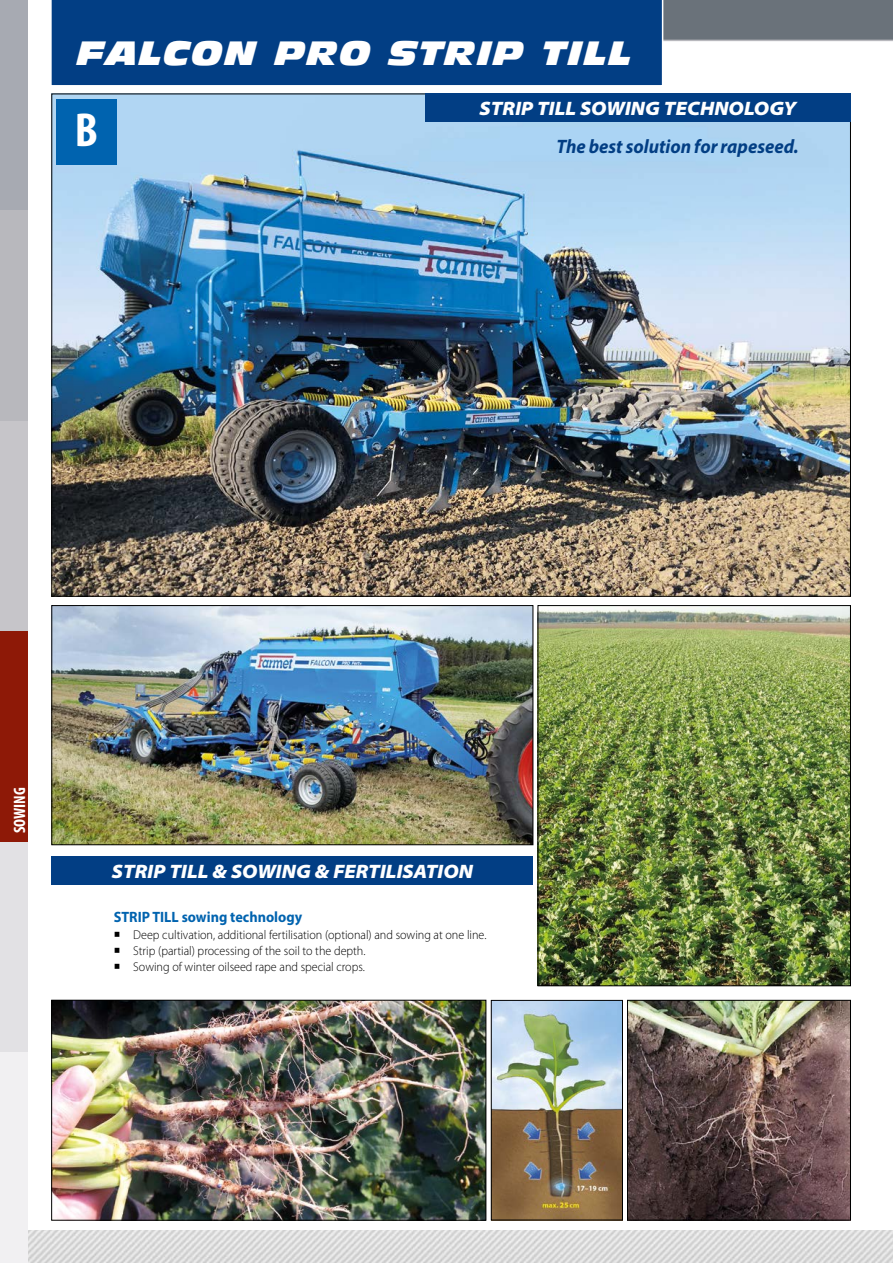
<style>
.page{position:relative;width:893px;height:1263px;background:#fff}
.page>*{position:absolute;margin:0;border:0;box-sizing:border-box;transform-origin:0 0}
.t1{font:700 condensed 48px "Myriad Pro";color:#fff}
.t2{font:italic 33px "Antique Olive Std Nord";letter-spacing:.05em;color:#fff}
.t3{font:italic 900 semi-expanded 19.5px "Myriad Pro";color:#fff}
.t4{font:italic 700 19.5px "Myriad Pro";color:#023e84;scale:.95 1}
.t5{font:700 condensed 16.5px "Myriad Pro";color:#fff}
.t6{font:700 15px "Myriad Pro";color:#0063af;scale:.95 1}
.t7{font:300 12.75px "Myriad Pro";color:#000;scale:.95 1}
</style>
<div class="page">
<img style="left:28px;top:1230px;width:865px;height:33px">
<div style="left:0;top:0;width:28px;height:210px;background:#a7aab2"></div>
<div style="left:0;top:210px;width:28px;height:211px;background:#b8b8bd"></div>
<div style="left:0;top:421px;width:28px;height:210px;background:#c6c5c9"></div>
<div style="left:0;top:631px;width:28px;height:211px;background:#8e1907"></div>
<div style="left:0;top:842px;width:28px;height:210px;background:#e2e1e4"></div>
<div style="left:0;top:1052px;width:28px;height:211px;background:#f1f0f2"></div>
<div style="left:51px;top:0;width:842px;height:40px;background:#6a727a"></div>
<hr style="left:519px;top:40px;width:374px;height:1px;background:#b8b8bd">
<div style="left:51px;top:0;width:612px;height:86px;background:#023e84"></div>
<img style="left:53px;top:1002px;width:431px;height:216px">
<div style="left:51px;top:1000px;width:435px;height:220px;border:1px solid #000"></div>
<img style="left:629px;top:1002px;width:220px;height:216px">
<div style="left:627px;top:1000px;width:224px;height:220px;border:1px solid #000"></div>
<div style="left:51px;top:856px;width:482px;height:28px;background:#023e84"></div>
<img style="left:540px;top:607px;width:309px;height:377px">
<div style="left:538px;top:605px;width:313px;height:381px;border:1px solid #000"></div>
<img style="left:53px;top:607px;width:478px;height:236px">
<div style="left:51px;top:605px;width:482px;height:240px;border:1px solid #000"></div>
<img style="left:53px;top:96px;width:796px;height:499px">
<img style="left:493px;top:1002px;width:128px;height:216px">
<div style="left:491px;top:1000px;width:132px;height:220px;border:1px solid #000"></div>
<div style="left:425px;top:94px;width:426px;height:28px;background:#023e84"></div>
<div style="left:56px;top:99px;width:60px;height:65px;background:#0063af"></div>
<h2 class="t2" style="left:77px;top:32px;width:556px">FALCON PRO STRIP TILL</h2>
<h1 class="t1" style="left:75px;top:100px;width:25px">B</h1>
<h3 class="t3" style="left:480px;top:95px;width:319px">STRIP TILL SOWING TECHNOLOGY</h3>
<h3 class="t4" style="left:556px;top:133px;width:257px">The best solution for rapeseed.</h3>
<p class="t5" style="left:9px;top:833px;width:48px;rotate:-90deg">SOWING</p>
<h3 class="t3" style="left:112px;top:858px;width:363px">STRIP TILL &amp; SOWING &amp; FERTILISATION</h3>
<p class="t6" style="left:114px;top:907px;width:200px">STRIP TILL sowing technology</p>
<p class="t7" style="left:114px;top:927px;width:394px">○ Deep cultivation, additional fertilisation (optional) and sowing at one line.</p>
<p class="t7" style="left:114px;top:943px;width:267px">○ Strip (partial) processing of the soil to the depth.</p>
<p class="t7" style="left:114px;top:960px;width:266px">○ Sowing of winter oilseed rape and special crops.</p>
</div>
